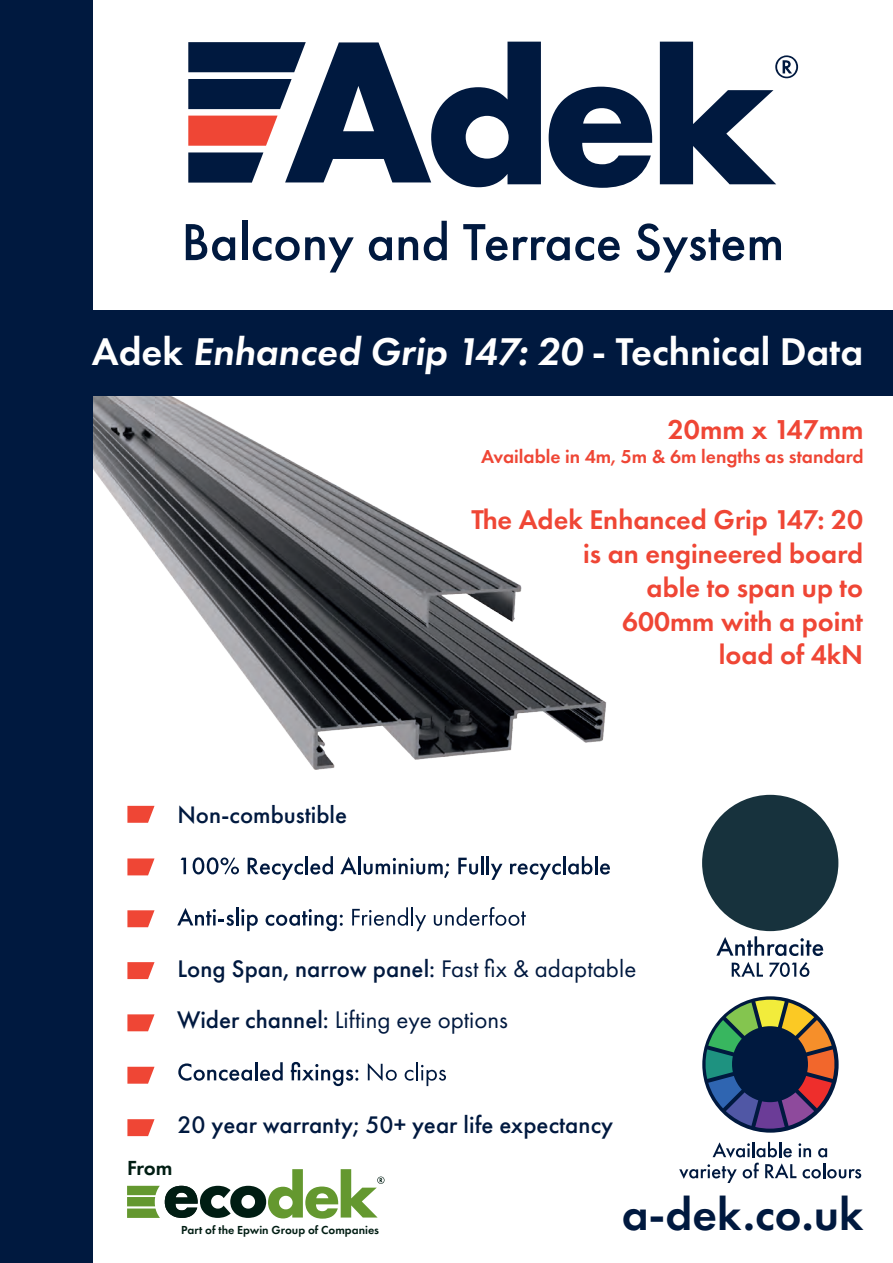
<style>
.page{position:relative;width:893px;height:1263px;background:#fff}
.page>*{position:absolute;margin:0;border:0;box-sizing:border-box;transform-origin:0 0}
.t1{font:600 47.25px "Futura PT";color:#00193f}
.t2{font:600 40.05px "Futura PT";color:#fff}
.t3{font:600 28.35px "Futura PT";color:#ef4635}
.t4{font:600 28.2px/33.8px "Futura PT";color:#ef4635;text-align:right}
.t5{font:500 24.9px "Futura PT";letter-spacing:.005em;color:#00193f}
.t6{font:24.9px "Futura PT";color:#00193f}
.t7{font:500 24.75px "Futura PT";color:#00193f}
.t8{font:600 21.15px "Futura PT";color:#001d13}
.t9{font:600 19.5px "Futura PT";color:#ef4635}
.t10{font:600 12px "Futura PT";color:#001d13}
.s1{font-style:italic}
.s2{font-weight:400}
.s3{font-weight:500}
</style>
<div class="page">
<div style="left:0;top:0;width:93px;height:1263px;background:#00193f"></div>
<svg style="left:177px;top:907px;width:81px;height:24px"></svg>
<svg style="left:266px;top:909px;width:77px;height:22px"></svg>
<svg style="left:352px;top:907px;width:74px;height:24px"></svg>
<svg style="left:434px;top:907px;width:92px;height:19px"></svg>
<svg style="left:127px;top:806px;width:28px;height:17px"></svg>
<svg style="left:127px;top:858px;width:28px;height:17px"></svg>
<svg style="left:127px;top:910px;width:28px;height:17px"></svg>
<svg style="left:127px;top:962px;width:28px;height:17px"></svg>
<svg style="left:127px;top:1014px;width:28px;height:17px"></svg>
<svg style="left:178px;top:1062px;width:105px;height:19px"></svg>
<svg style="left:291px;top:1062px;width:67px;height:24px"></svg>
<svg style="left:368px;top:1063px;width:29px;height:18px"></svg>
<svg style="left:405px;top:1062px;width:41px;height:24px"></svg>
<svg style="left:127px;top:1067px;width:28px;height:17px"></svg>
<svg style="left:127px;top:1119px;width:28px;height:17px"></svg>
<svg style="left:181px;top:858px;width:5px;height:16px"></svg>
<svg style="left:193px;top:857px;width:46px;height:17px"></svg>
<svg style="left:248px;top:858px;width:55px;height:22px"></svg>
<hr style="left:305px;top:856px;width:3px;height:18px;background:#00193f">
<svg style="left:310px;top:856px;width:23px;height:18px"></svg>
<svg style="left:340px;top:857px;width:16px;height:17px"></svg>
<hr style="left:358px;top:856px;width:3px;height:18px;background:#00193f">
<svg style="left:364px;top:858px;width:85px;height:20px"></svg>
<svg style="left:458px;top:858px;width:20px;height:16px"></svg>
<hr style="left:481px;top:856px;width:3px;height:18px;background:#00193f">
<svg style="left:487px;top:856px;width:15px;height:24px"></svg>
<svg style="left:510px;top:863px;width:51px;height:17px"></svg>
<hr style="left:563px;top:856px;width:3px;height:18px;background:#00193f">
<svg style="left:568px;top:856px;width:42px;height:18px"></svg>
<svg style="left:702px;top:996px;width:137px;height:137px"></svg>
<svg style="left:679px;top:1142px;width:182px;height:41px"></svg>
<svg style="left:705px;top:1000px;width:130px;height:129px"></svg>
<div style="left:702px;top:795px;width:136px;height:136px;background:#17323d;border-radius:50%"></div>
<svg style="left:716px;top:936px;width:107px;height:20px"></svg>
<svg style="left:732px;top:962px;width:31px;height:15px"></svg>
<svg style="left:769px;top:962px;width:40px;height:15px"></svg>
<svg style="left:127px;top:1169px;width:257px;height:50px"></svg>
<img style="left:93px;top:396px;width:513px;height:374px">
<div style="left:92px;top:310px;width:801px;height:86px;background:#00193f"></div>
<svg style="left:549px;top:87px;width:103px;height:101px"></svg>
<svg style="left:660px;top:42px;width:138px;height:142px"></svg>
<svg style="left:188px;top:42px;width:353px;height:145px"></svg>
<svg style="left:186px;top:224px;width:49px;height:37px"></svg>
<div style="left:242px;top:221px;width:5px;height:39px;background:#00193f"></div>
<svg style="left:253px;top:237px;width:101px;height:35px"></svg>
<svg style="left:369px;top:237px;width:23px;height:24px"></svg>
<svg style="left:399px;top:237px;width:19px;height:23px"></svg>
<svg style="left:424px;top:221px;width:23px;height:40px"></svg>
<svg style="left:463px;top:224px;width:157px;height:37px"></svg>
<svg style="left:637px;top:223px;width:107px;height:49px"></svg>
<svg style="left:750px;top:237px;width:31px;height:23px"></svg>
<h2 class="t2" style="left:92px;top:327px;width:773px">Adek <span class="s1">Enhanced Grip 147: 20</span> - Technical Data</h2>
<p class="t3" style="left:668px;top:412px;width:197px">20mm x 147mm</p>
<p class="t9" style="left:481px;top:444px;width:384px">Available in 4m, 5m &amp; 6m lengths as standard</p>
<p class="t7" style="left:177px;top:800px;width:171px">Non-combustible</p>
<p class="t4" style="left:471px;top:503px;width:393px">The Adek Enhanced Grip 147: 20 is an engineered board<br>able to span up to<br>600mm with a point<br>load of 4kN</p>
<p class="t5" style="left:177px;top:953px;width:460px">Long Span, narrow panel: <span class="s2">Fast fix &amp; adaptable</span></p>
<p class="t6" style="left:177px;top:1005px;width:333px"><span class="s3">Wider channel:</span> Lifting eye options</p>
<p class="t5" style="left:177px;top:1109px;width:437px">20 year warranty; 50+ year life expectancy</p>
<p class="t8" style="left:127px;top:1155px;width:47px">From</p>
<p class="t10" style="left:181px;top:1222px;width:199px">Part of the Epwin Group of Companies</p>
<h1 class="t1" style="left:622px;top:1185px;width:243px">a-dek.co.uk</h1>
</div>
